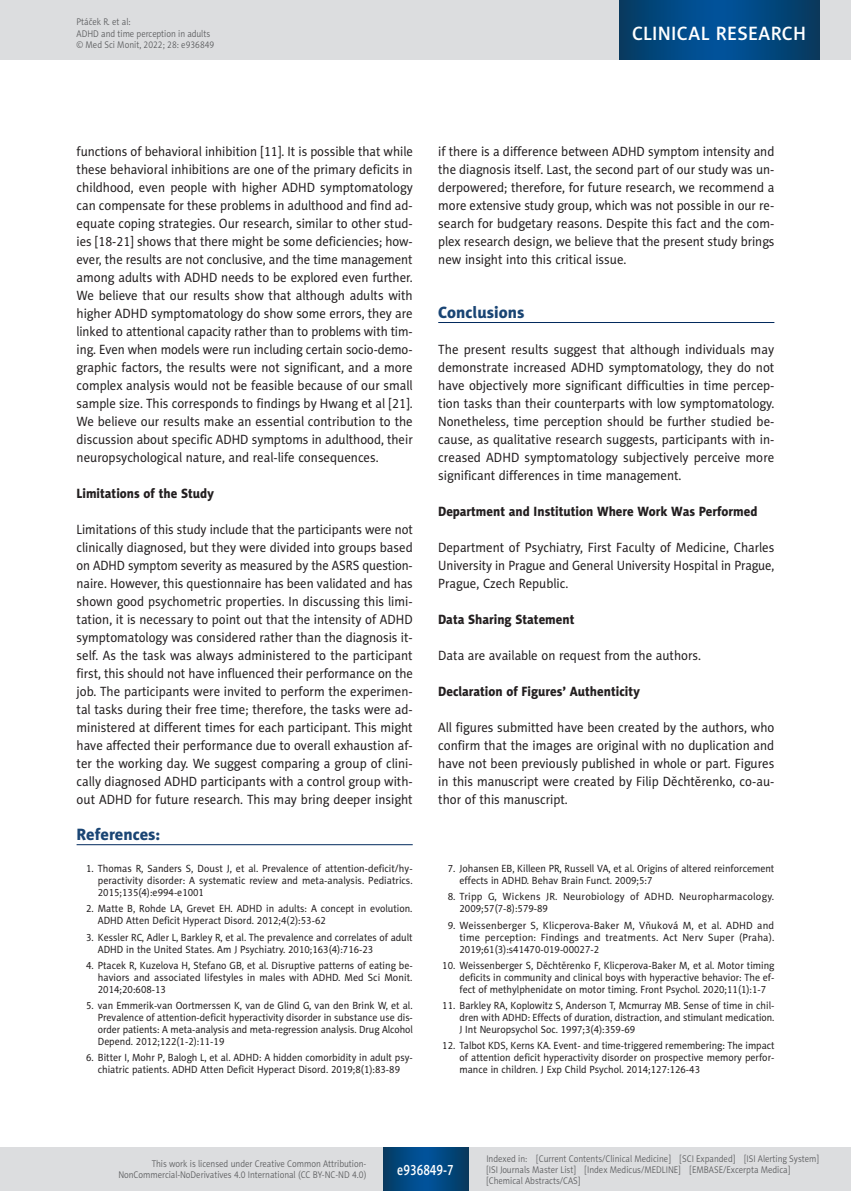
<style>
.page{position:relative;width:851px;height:1191px;background:#fff}
.page>*{position:absolute;margin:0;border:0;box-sizing:border-box;transform-origin:0 0}
.t1{font:19.5px "Naomi Sans EFN Medium";letter-spacing:.015em;color:#fff}
.MSM_Headline_1{font:16.5px "Naomi Sans EFN Heavy";color:#1a4574}
.MSM_Referencje_Tytul{font:16.5px "Naomi Sans EFN Heavy";color:#1a4574}
.t2{font:15px "Naomi Sans EFN Medium";color:#fff;scale:.8 1}
.MSM_Body{font:13.5px/18px "Naomi Sans EFN";color:#231f20;text-align:justify;scale:.94 1}
.MSM_Body-2{font:13.5px/18px "Naomi Sans EFN";color:#231f20;text-align:justify;scale:.95 1}
.MSM_Body-3{font:13.5px/18px "Naomi Sans EFN";color:#231f20;text-align:justify;scale:.96 1}
.MSM_Headline_2{font:13.5px "Naomi Sans EFN Heavy";color:#231f20;scale:.95 1}
.MSM_Referencje_punkt{font:10.5px/12px "Naomi Sans EFN";color:#231f20;text-align:justify;scale:.95 1}
.MSM_Referencje_punkt-2{font:10.5px/12px "Naomi Sans EFN";color:#231f20;text-align:justify}
.MSM_Referencje_punkt-3{font:10.5px/12px "Naomi Sans EFN";letter-spacing:.025em;color:#231f20}
.t3{font:9.75px/11.2px "Naomi Sans EFN Light";color:#57585a;scale:.9 1}
</style>
<div class="page">
<hr style="left:438px;top:322px;width:336px;height:1px;background:#00295c">
<hr style="left:77px;top:844px;width:335px;height:1px;background:#00295c">
<div style="left:0;top:1148px;width:850px;height:43px;background:#dcdddf"></div>
<svg style="left:383px;top:1147px;width:85px;height:43px;background:#02477e"></svg>
<div style="left:0;top:0;width:850px;height:60px;background:#dcdddf"></div>
<svg style="left:619px;top:0;width:200px;height:60px;background:#02477e"></svg>
<p class="t3" style="left:77px;top:16px;width:154px">Ptáček R. et al:<br>ADHD and time perception in adults © Med Sci Monit, 2022; 28: e936849</p>
<h1 class="t1" style="left:632px;top:22px;width:175px">CLINICAL RESEARCH</h1>
<p class="MSM_Body" style="left:77px;top:142px;width:359px">functions of behavioral inhibition [11]. It is possible that while these behavioral inhibitions are one of the primary deficits in childhood, even people with higher ADHD symptomatology can compensate for these problems in adulthood and find ad&shy;equate coping strategies. Our research, similar to other stud&shy;ies [18-21] shows that there might be some deficiencies; how&shy;ever, the results are not conclusive, and the time management among adults with ADHD needs to be explored even further.<br>We believe that our results show that although adults with higher ADHD symptomatology do show some errors, they are linked to attentional capacity rather than to problems with tim&shy;ing. Even when models were run including certain socio-demo&shy;graphic factors, the results were not significant, and a more complex analysis would not be feasible because of our small sample size. This corresponds to findings by Hwang et al [21].<br>We believe our results make an essential contribution to the discussion about specific ADHD symptoms in adulthood, their neuropsychological nature, and real-life consequences.</p>
<p class="MSM_Headline_2" style="left:77px;top:485px;width:146px">Limitations of the Study</p>
<p class="MSM_Body" style="left:77px;top:520px;width:359px">Limitations of this study include that the participants were not clinically diagnosed, but they were divided into groups based on ADHD symptom severity as measured by the ASRS question&shy;naire. However, this questionnaire has been validated and has shown good psychometric properties. In discussing this limi&shy;tation, it is necessary to point out that the intensity of ADHD symptomatology was considered rather than the diagnosis it&shy;self. As the task was always administered to the participant first, this should not have influenced their performance on the job. The participants were invited to perform the experimen&shy;tal tasks during their free time; therefore, the tasks were ad&shy;ministered at different times for each participant. This might have affected their performance due to overall exhaustion af&shy;ter the working day. We suggest comparing a group of clini&shy;cally diagnosed ADHD participants with a control group with&shy;out ADHD for future research. This may bring deeper insight</p>
<p class="MSM_Referencje_Tytul" style="left:77px;top:824px;width:85px">References:</p>
<p class="MSM_Referencje_punkt" style="left:98px;top:862px;width:333px;text-indent:-12px">1. Thomas R, Sanders S, Doust J, et al. Prevalence of attention-deficit/hy&shy;peractivity disorder: A systematic review and meta-analysis. Pediatrics.<br>2015;135(4):e994-e1001</p>
<p class="MSM_Referencje_punkt" style="left:98px;top:903px;width:333px;text-indent:-12px">2. Matte B, Rohde LA, Grevet EH. ADHD in adults: A concept in evolution.<br>ADHD Atten Deficit Hyperact Disord. 2012;4(2):53-62</p>
<p class="MSM_Referencje_punkt" style="left:98px;top:931px;width:333px;text-indent:-12px">3. Kessler RC, Adler L, Barkley R, et al. The prevalence and correlates of adult<br>ADHD in the United States. Am J Psychiatry. 2010;163(4):716-23</p>
<p class="MSM_Referencje_punkt" style="left:98px;top:959px;width:333px;text-indent:-12px">4. Ptacek R, Kuzelova H, Stefano GB, et al. Disruptive patterns of eating be&shy;haviors and associated lifestyles in males with ADHD. Med Sci Monit.<br>2014;20:608-13</p>
<p class="MSM_Referencje_punkt" style="left:98px;top:999px;width:333px;text-indent:-12px">5. van Emmerik-van Oortmerssen K, van de Glind G, van den Brink W, et al.<br>Prevalence of attention-deficit hyperactivity disorder in substance use dis&shy;order patients: A meta-analysis and meta-regression analysis. Drug Alcohol Depend. 2012;122(1-2):11-19</p>
<p class="MSM_Referencje_punkt" style="left:86px;top:1052px;width:345px;text-align:center">6. Bitter I, Mohr P, Balogh L, et al. ADHD: A hidden comorbidity in adult psy&shy;chiatric patients. ADHD Atten Deficit Hyperact Disord. 2019;8(1):83-89</p>
<p class="MSM_Body-2" style="left:438px;top:142px;width:355px">if there is a difference between ADHD symptom intensity and the diagnosis itself. Last, the second part of our study was un&shy;derpowered; therefore, for future research, we recommend a more extensive study group, which was not possible in our re&shy;search for budgetary reasons. Despite this fact and the com&shy;plex research design, we believe that the present study brings new insight into this critical issue.</p>
<p class="MSM_Headline_1" style="left:438px;top:302px;width:88px">Conclusions</p>
<p class="MSM_Body-3" style="left:438px;top:340px;width:351px">The present results suggest that although individuals may demonstrate increased ADHD symptomatology, they do not have objectively more significant difficulties in time percep&shy;tion tasks than their counterparts with low symptomatology.<br>Nonetheless, time perception should be further studied be&shy;cause, as qualitative research suggests, participants with in&shy;creased ADHD symptomatology subjectively perceive more significant differences in time management.</p>
<p class="MSM_Headline_2" style="left:438px;top:503px;width:337px">Department and Institution Where Work Was Performed</p>
<p class="MSM_Body-2" style="left:438px;top:538px;width:355px">Department of Psychiatry, First Faculty of Medicine, Charles University in Prague and General University Hospital in Prague, Prague, Czech Republic.</p>
<p class="MSM_Headline_2" style="left:438px;top:611px;width:145px">Data Sharing Statement</p>
<p class="MSM_Body-2" style="left:438px;top:646px;width:278px">Data are available on request from the authors.</p>
<p class="MSM_Headline_2" style="left:438px;top:683px;width:214px">Declaration of Figures’ Authenticity</p>
<p class="MSM_Body-2" style="left:438px;top:718px;width:355px">All figures submitted have been created by the authors, who confirm that the images are original with no duplication and have not been previously published in whole or part. Figures in this manuscript were created by Filip Děchtěrenko, co-au&shy;thor of this manuscript.</p>
<p class="MSM_Referencje_punkt" style="left:459px;top:862px;width:333px;text-indent:-12px">7. Johansen EB, Killeen PR, Russell VA, et al. Origins of altered reinforcement effects in ADHD. Behav Brain Funct. 2009;5:7</p>
<p class="MSM_Referencje_punkt-3" style="left:459px;top:891px;width:316px;text-indent:-12px">8. Tripp G, Wickens JR. Neurobiology of ADHD. Neuropharmacology.<br>2009;57(7-8):579-89</p>
<p class="MSM_Referencje_punkt-2" style="left:459px;top:919px;width:316px;text-indent:-12px">9. Weissenberger S, Klicperova-Baker M, Vňuková M, et al. ADHD and time perception: Findings and treatments. Act Nerv Super (Praha).<br>2019;61(3):s41470-019-00027-2</p>
<p class="MSM_Referencje_punkt" style="left:459px;top:959px;width:333px;text-indent:-17px">10. Weissenberger S, Děchtěrenko F, Klicperova-Baker M, et al. Motor timing deficits in community and clinical boys with hyperactive behavior: The ef&shy;fect of methylphenidate on motor timing. Front Psychol. 2020;11(1):1-7</p>
<p class="MSM_Referencje_punkt" style="left:459px;top:999px;width:333px;text-indent:-17px">11. Barkley RA, Koplowitz S, Anderson T, Mcmurray MB. Sense of time in chil&shy;dren with ADHD: Effects of duration, distraction, and stimulant medication.<br>J Int Neuropsychol Soc. 1997;3(4):359-69</p>
<p class="MSM_Referencje_punkt" style="left:459px;top:1040px;width:333px;text-indent:-17px">12. Talbot KDS, Kerns KA. Event- and time-triggered remembering: The impact of attention deficit hyperactivity disorder on prospective memory perfor&shy;mance in children. J Exp Child Psychol. 2014;127:126-43</p>
<p class="t3" style="left:118px;top:1158px;width:277px;text-align:right">This work is licensed under Creative Common Attribution-<br>NonCommercial-NoDerivatives 4.0 International (CC BY-NC-ND 4.0)</p>
<p class="t2" style="left:397px;top:1160px;width:72px">e936849-7</p>
<p class="t3" style="left:486px;top:1152px;width:371px">Indexed in: [Current Contents/Clinical Medicine] [SCI Expanded] [ISI Alerting System] [ISI Journals Master List] [Index Medicus/MEDLINE] [EMBASE/Excerpta Medica] [Chemical Abstracts/CAS]</p>
</div>
